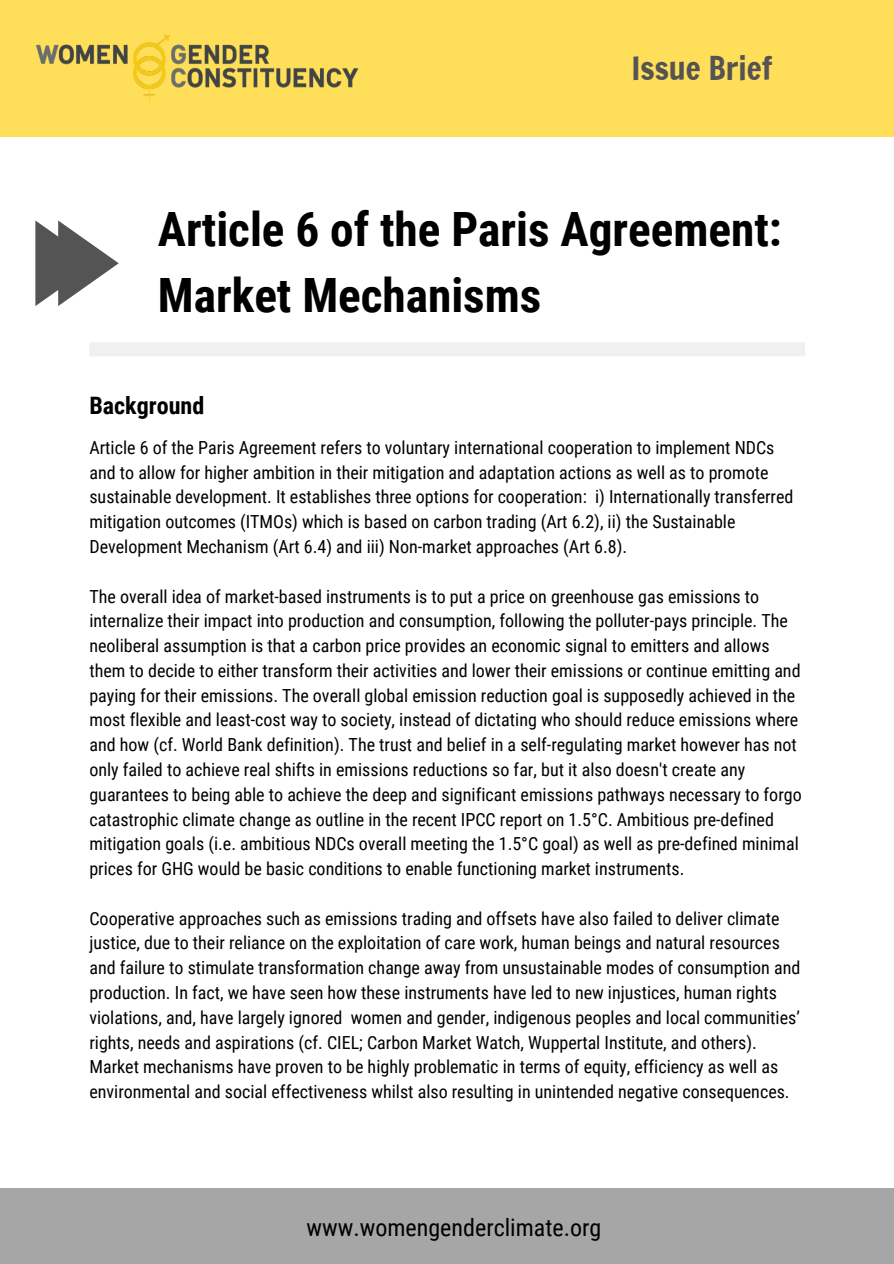
<style>
.page{position:relative;width:894px;height:1264px;background:#fff}
.page>*{position:absolute;margin:0;border:0;box-sizing:border-box;transform-origin:0 0}
.t1{font:700 47.25px/65.2px "Roboto Condensed";color:#000}
.t2{font:31.5px "Francois One";color:#545454}
.t3{font:24px "Roboto Condensed";color:#000}
.t4{font:700 24px "Roboto Condensed";color:#000}
.t5{font:18px/24.8px "Roboto Condensed";color:#000}
</style>
<div class="page">
<div style="left:0;top:0;width:893px;height:136px;background:#ffde59"></div>
<div style="left:0;top:1188px;width:893px;height:75px;background:#a6a6a6"></div>
<img style="left:36px;top:34px;width:323px;height:68px">
<svg style="left:35px;top:220px;width:84px;height:86px"></svg>
<div style="left:90px;top:343px;width:714px;height:13px;background:#eff0f2"></div>
<h2 class="t2" style="left:631px;top:46px;width:142px">Issue Brief</h2>
<h1 class="t1" style="left:158px;top:198px;width:625px">Article 6 of the Paris Agreement:<br>Market Mechanisms</h1>
<h3 class="t4" style="left:89px;top:391px;width:116px">Background</h3>
<p class="t5" style="left:89px;top:435px;width:705px">Article 6 of the Paris Agreement refers to voluntary international cooperation to implement NDCs and to allow for higher ambition in their mitigation and adaptation actions as well as to promote sustainable development. It establishes three options for cooperation: i) Internationally transferred mitigation outcomes (ITMOs) which is based on carbon trading (Art 6.2), ii) the Sustainable Development Mechanism (Art 6.4) and iii) Non-market approaches (Art 6.8).</p>
<p class="t5" style="left:89px;top:584px;width:713px">The overall idea of market-based instruments is to put a price on greenhouse gas emissions to internalize their impact into production and consumption, following the polluter-pays principle. The neoliberal assumption is that a carbon price provides an economic signal to emitters and allows them to decide to either transform their activities and lower their emissions or continue emitting and paying for their emissions. The overall global emission reduction goal is supposedly achieved in the most flexible and least-cost way to society, instead of dictating who should reduce emissions where and how (cf. World Bank definition). The trust and belief in a self-regulating market however has not only failed to achieve real shifts in emissions reductions so far, but it also doesn't create any guarantees to being able to achieve the deep and significant emissions pathways necessary to forgo catastrophic climate change as outline in the recent IPCC report on 1.5°C. Ambitious pre-defined mitigation goals (i.e. ambitious NDCs overall meeting the 1.5°C goal) as well as pre-defined minimal prices for GHG would be basic conditions to enable functioning market instruments.</p>
<p class="t5" style="left:89px;top:906px;width:712px">Cooperative approaches such as emissions trading and offsets have also failed to deliver climate justice, due to their reliance on the exploitation of care work, human beings and natural resources and failure to stimulate transformation change away from unsustainable modes of consumption and production. In fact, we have seen how these instruments have led to new injustices, human rights violations, and, have largely ignored women and gender, indigenous peoples and local communities’ rights, needs and aspirations (cf. CIEL; Carbon Market Watch, Wuppertal Institute, and others).<br>Market mechanisms have proven to be highly problematic in terms of equity, efficiency as well as environmental and social effectiveness whilst also resulting in unintended negative consequences.</p>
<h3 class="t3" style="left:306px;top:1213px;width:296px">www.womengenderclimate.org</h3>
</div>
